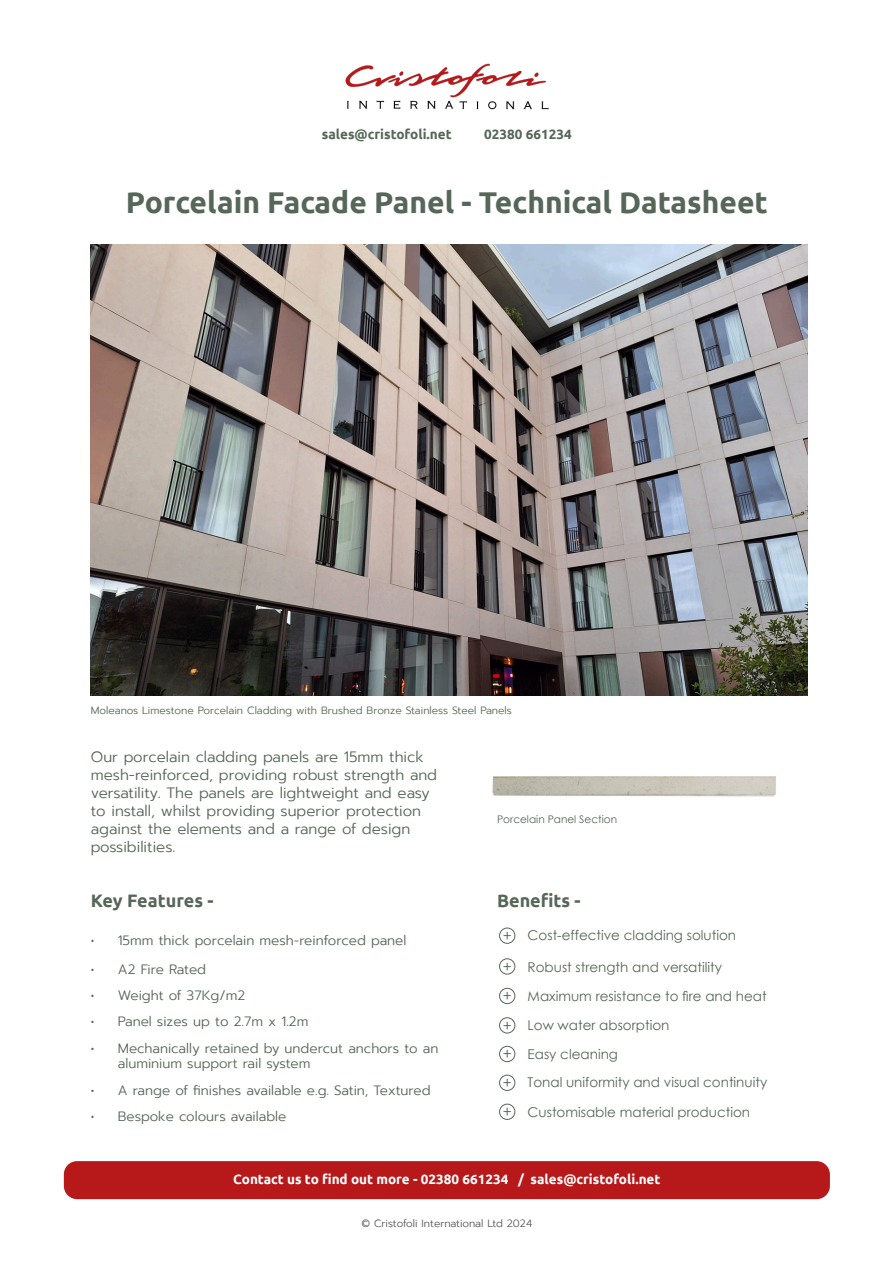
<style>
.page{position:relative;width:894px;height:1263px;background:#fff}
.page>*{position:absolute;margin:0;border:0;box-sizing:border-box;transform-origin:0 0}
.t1{font:700 30px "Ubuntu";color:#566659}
.t2{font:700 18px "Ubuntu";color:#566659}
.t3{font:300 15px "Prompt";color:#566659}
.t4{font:15px "Century Gothic";color:#566659}
.t5{font:300 13.5px "Prompt";color:#566659}
.t6{font:13.5px "Century Gothic";color:#566659}
.t7{font:700 13.5px "Ubuntu";color:#fff}
.t8{font:700 13.5px "Ubuntu";color:#566659}
.t9{font:300 10.5px "Prompt";color:#566659}
.t10{font:300 10.5px "Prompt";color:#595959}
.t11{font:10.5px "Century Gothic";color:#566659}
</style>
<div class="page">
<img style="left:91px;top:244px;width:716px;height:452px">
<div style="left:499px;top:1104px;width:16px;height:16px;border:1px solid #566659;border-radius:50%"></div>
<div style="left:499px;top:1075px;width:16px;height:16px;border:1px solid #566659;border-radius:50%"></div>
<img style="left:345px;top:64px;width:204px;height:46px">
<div style="left:64px;top:1161px;width:765px;height:38px;background:#b71819;border-radius:13px"></div>
<div style="left:499px;top:1046px;width:16px;height:16px;border:1px solid #566659;border-radius:50%"></div>
<div style="left:499px;top:1017px;width:16px;height:16px;border:1px solid #566659;border-radius:50%"></div>
<div style="left:499px;top:988px;width:16px;height:16px;border:1px solid #566659;border-radius:50%"></div>
<div style="left:499px;top:958px;width:16px;height:16px;border:1px solid #566659;border-radius:50%"></div>
<div style="left:499px;top:928px;width:16px;height:16px;border:1px solid #566659;border-radius:50%"></div>
<img style="left:492px;top:776px;width:284px;height:21px">
<p class="t8" style="left:322px;top:129px;width:131px">sales@cristofoli.net</p>
<p class="t8" style="left:484px;top:129px;width:89px">02380 661234</p>
<p class="t1" style="left:126px;top:189px;width:643px">Porcelain Facade Panel - Technical Datasheet</p>
<p class="t9" style="left:91px;top:706px;width:422px">Moleanos Limestone Porcelain Cladding with Brushed Bronze Stainless Steel Panels</p>
<p class="t3" style="left:91px;top:751px;width:334px">Our porcelain cladding panels are 15mm thick</p>
<p class="t3" style="left:91px;top:769px;width:348px">mesh-reinforced, providing robust strength and</p>
<p class="t3" style="left:91px;top:787px;width:340px">versatility. The panels are lightweight and easy</p>
<p class="t3" style="left:91px;top:805px;width:331px">to install, whilst providing superior protection</p>
<p class="t3" style="left:91px;top:823px;width:321px">against the elements and a range of design</p>
<p class="t3" style="left:91px;top:841px;width:86px">possibilities.</p>
<p class="t2" style="left:91px;top:893px;width:124px">Key Features -</p>
<p class="t11" style="left:497px;top:815px;width:121px">Porcelain Panel Section</p>
<p class="t2" style="left:497px;top:893px;width:85px">Benefits -</p>
<p class="t5" style="left:91px;top:935px;width:317px">• 15mm thick porcelain mesh-reinforced panel</p>
<p class="t4" style="left:502px;top:930px;width:11px">+</p>
<p class="t5" style="left:91px;top:964px;width:117px">• A2 Fire Rated</p>
<p class="t5" style="left:91px;top:990px;width:156px">• Weight of 37Kg/m2</p>
<p class="t5" style="left:91px;top:1016px;width:219px">• Panel sizes up to 2.7m x 1.2m</p>
<p class="t5" style="left:91px;top:1043px;width:349px">• Mechanically retained by undercut anchors to an</p>
<p class="t5" style="left:118px;top:1058px;width:194px">aluminium support rail system</p>
<p class="t5" style="left:91px;top:1085px;width:341px">• A range of finishes available e.g. Satin, Textured</p>
<p class="t5" style="left:91px;top:1111px;width:197px">• Bespoke colours available</p>
<p class="t4" style="left:502px;top:961px;width:11px">+</p>
<p class="t4" style="left:502px;top:990px;width:11px">+</p>
<p class="t4" style="left:502px;top:1020px;width:11px">+</p>
<p class="t4" style="left:502px;top:1048px;width:11px">+</p>
<p class="t4" style="left:502px;top:1077px;width:11px">+</p>
<p class="t4" style="left:502px;top:1106px;width:11px">+</p>
<p class="t6" style="left:527px;top:930px;width:210px">Cost-effective cladding solution</p>
<p class="t6" style="left:527px;top:962px;width:196px">Robust strength and versatility</p>
<p class="t6" style="left:527px;top:991px;width:240px">Maximum resistance to fire and heat</p>
<p class="t6" style="left:527px;top:1020px;width:143px">Low water absorption</p>
<p class="t6" style="left:527px;top:1048px;width:92px">Easy cleaning</p>
<p class="t6" style="left:527px;top:1077px;width:241px">Tonal uniformity and visual continuity</p>
<p class="t6" style="left:527px;top:1107px;width:224px">Customisable material production</p>
<p class="t7" style="left:233px;top:1174px;width:428px">Contact us to find out more - 02380 661234 / sales@cristofoli.net</p>
<p class="t10" style="left:361px;top:1219px;width:172px">© Cristofoli International Ltd 2024</p>
</div>
